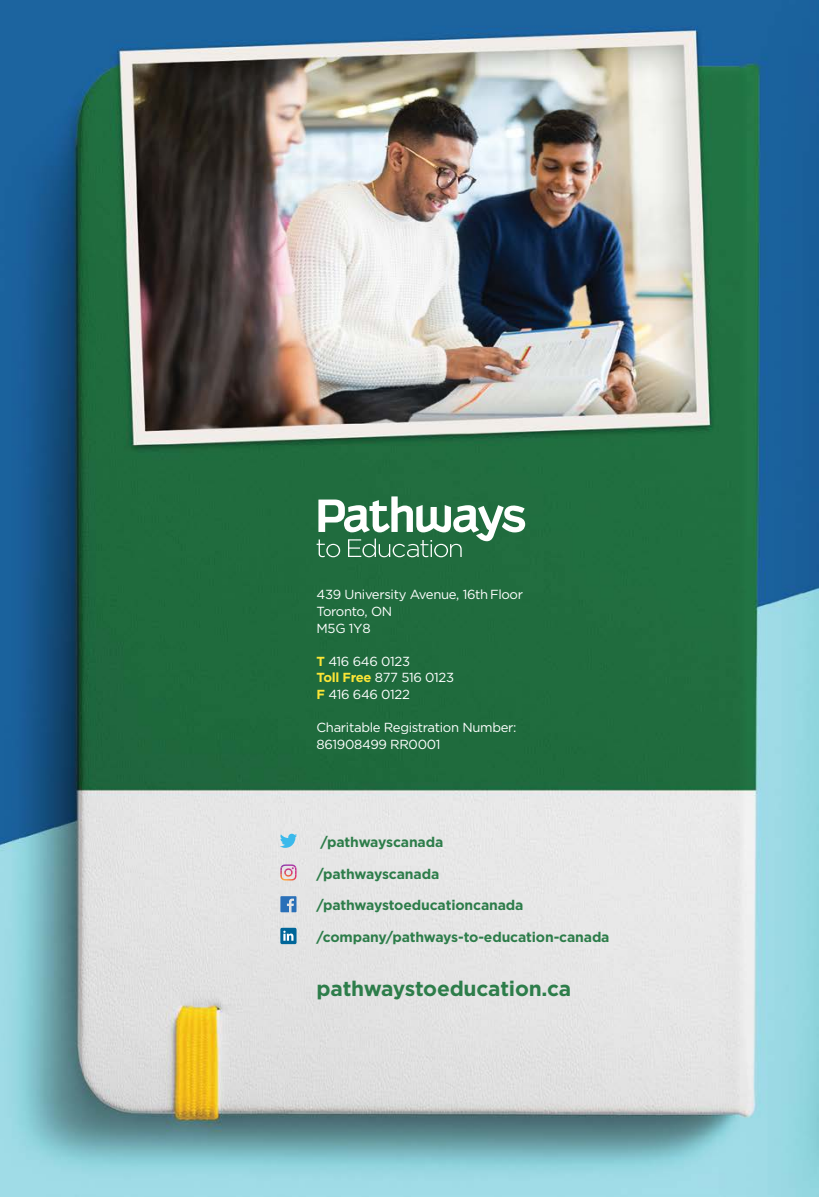
<style>
.page{position:relative;width:819px;height:1197px;background:#fff}
.page>*{position:absolute;margin:0;border:0;box-sizing:border-box;transform-origin:0 0}
.t1{font:700 21px "Gotham";letter-spacing:-.01em;color:#2d7d4a}
.t2{font:700 14px "Gotham";letter-spacing:-.01em;color:#2d7d4a}
.t3{font:13.12px/16.6px "Gotham";letter-spacing:-.025em;color:#fff}
.s1{font-weight:700;color:#fce536}
</style>
<div class="page">
<img style="left:0;top:0;width:819px;height:1197px">
<svg style="left:317px;top:496px;width:208px;height:61px"></svg>
<svg style="left:280px;top:834px;width:17px;height:14px"></svg>
<svg style="left:280px;top:896px;width:16px;height:16px"></svg>
<img style="left:280px;top:875px;width:17px;height:6px">
<img style="left:281px;top:864px;width:15px;height:4px">
<svg style="left:280px;top:868px;width:17px;height:7px"></svg>
<div style="left:280px;top:928px;width:17px;height:16px;background:#069;border-radius:2px"></div>
<svg style="left:283px;top:931px;width:11px;height:10px"></svg>
<p class="t3" style="left:317px;top:586px;width:208px">439 University Avenue, 16th Floor<br>Toronto, ON<br>M5G 1Y8</p>
<p class="t3" style="left:317px;top:653px;width:139px"><span class="s1">T</span> 416 646 0123<br><span class="s1">Toll Free</span> 877 516 0123<br><span class="s1">F</span> 416 646 0122</p>
<p class="t3" style="left:317px;top:719px;width:201px">Charitable Registration Number:<br>861908499 RR0001</p>
<p class="t2" style="left:321px;top:834px;width:124px">/pathwayscanada</p>
<p class="t2" style="left:317px;top:865px;width:124px">/pathwayscanada</p>
<p class="t2" style="left:317px;top:897px;width:208px">/pathwaystoeducationcanada</p>
<p class="t2" style="left:317px;top:928px;width:295px">/company/pathways-to-education-canada</p>
<h1 class="t1" style="left:317px;top:976px;width:256px">pathwaystoeducation.ca</h1>
</div>
